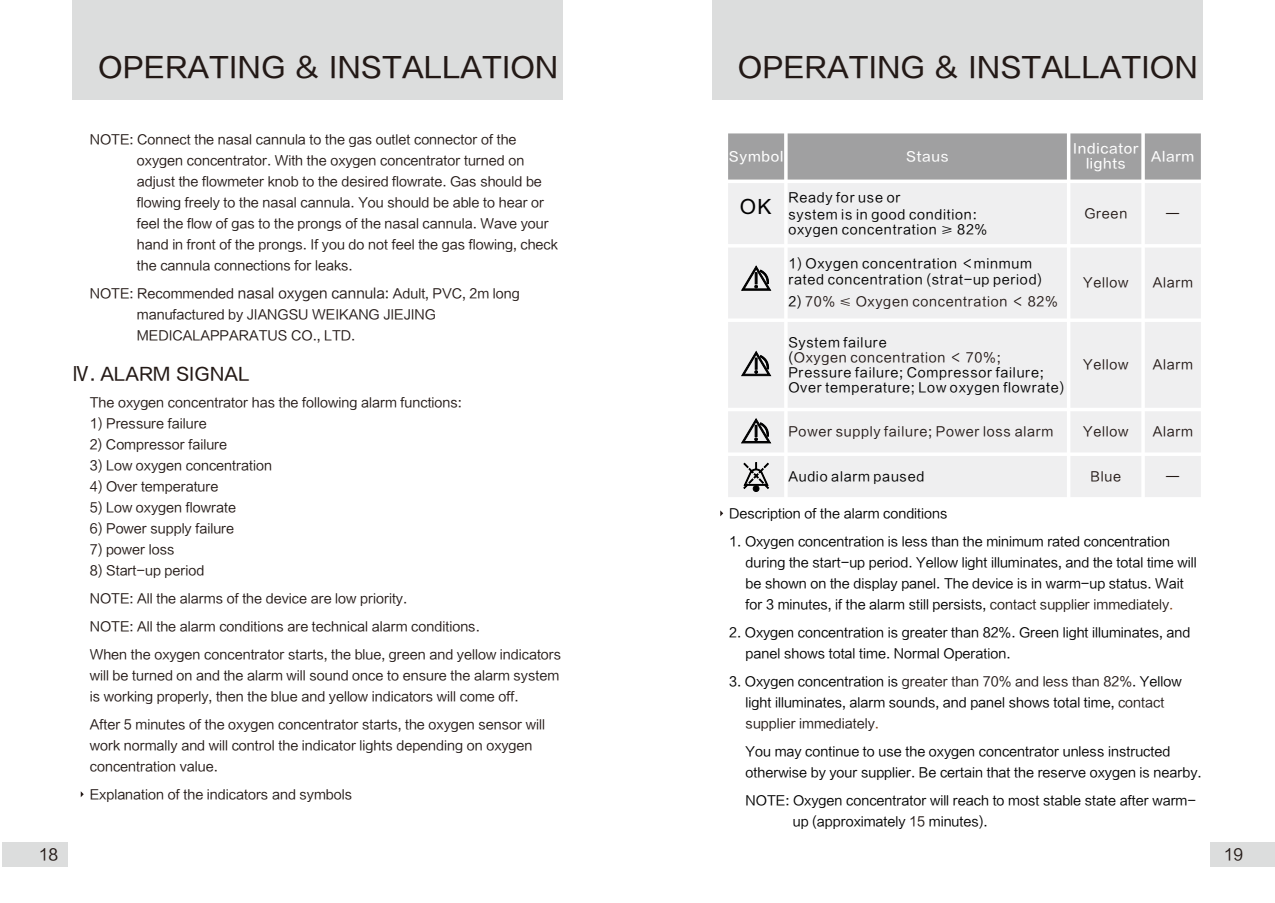
<style>
.page{position:relative;width:1275px;height:903px;background:#fff}
.page>*{position:absolute;margin:0;border:0;box-sizing:border-box;transform-origin:0 0}
.t1{font:28px "FZLTZHUNHK GBK1 0";color:#231916}
.t2{font:21px "Arial";color:#000}
.t3{font:17.5px "FZLTZHUNHK GBK1 0";color:#231916}
.t4{font:15.75px "FZLTHK GBK1 0";color:#231916}
.t5{font:13.12px/21px "FZLTHK GBK1 0";color:#231916}
.t6{font:13.12px/21px "FZLTHK GBK1 0";color:#000}
.t7{font:13.12px/15px "FZLTHK GBK1 0";letter-spacing:.055em;color:#000}
.t8{font:13.12px "FZLTHK GBK1 0";letter-spacing:.055em;color:#231916}
.t9{font:13.12px/15.4px "FZLTZHUNHK GBK1 0";letter-spacing:.055em;color:#fff;text-align:center}
.s1{font-size:14px}
.s2{font-size:12.95px}
.s3{font-family:"FZLTHK GBK1 0"}
.s4{font-family:"FZLTHJW GB1 0"}
.s5{color:#000}
.s6{color:#231916}
.s7{color:#833c0b}
.s8{font-family:"FZLTHJW GB1 0";color:#231916}
</style>
<div class="page">
<div style="left:2px;top:842px;width:65px;height:25px;background:#dcdddd"></div>
<div style="left:1210px;top:842px;width:65px;height:25px;background:#dcdddd"></div>
<svg style="left:720px;top:510px;width:3px;height:6px"></svg>
<svg style="left:81px;top:791px;width:3px;height:6px"></svg>
<div style="left:726px;top:132px;width:60px;height:49px;background:#a0a0a1"></div>
<div style="left:786px;top:132px;width:283px;height:49px;background:#a0a0a1"></div>
<div style="left:1069px;top:132px;width:74px;height:49px;background:#a0a0a1"></div>
<div style="left:1143px;top:132px;width:60px;height:49px;background:#a0a0a1"></div>
<div style="left:726px;top:181px;width:60px;height:65px;background:#efeff0"></div>
<div style="left:786px;top:181px;width:283px;height:65px;background:#efeff0"></div>
<div style="left:1069px;top:181px;width:74px;height:65px;background:#efeff0"></div>
<div style="left:1143px;top:181px;width:60px;height:65px;background:#efeff0"></div>
<div style="left:726px;top:246px;width:60px;height:74px;background:#efeff0"></div>
<div style="left:786px;top:246px;width:283px;height:74px;background:#efeff0"></div>
<div style="left:1069px;top:246px;width:74px;height:74px;background:#efeff0"></div>
<div style="left:1143px;top:246px;width:60px;height:74px;background:#efeff0"></div>
<div style="left:726px;top:320px;width:60px;height:89px;background:#efeff0"></div>
<div style="left:786px;top:320px;width:283px;height:89px;background:#efeff0"></div>
<div style="left:1069px;top:320px;width:74px;height:89px;background:#efeff0"></div>
<div style="left:1143px;top:320px;width:60px;height:89px;background:#efeff0"></div>
<div style="left:726px;top:409px;width:60px;height:45px;background:#efeff0"></div>
<div style="left:786px;top:409px;width:283px;height:45px;background:#efeff0"></div>
<div style="left:1069px;top:409px;width:74px;height:45px;background:#efeff0"></div>
<div style="left:1143px;top:409px;width:60px;height:45px;background:#efeff0"></div>
<div style="left:726px;top:454px;width:60px;height:45px;background:#efeff0"></div>
<div style="left:786px;top:454px;width:283px;height:45px;background:#efeff0"></div>
<div style="left:1069px;top:454px;width:74px;height:45px;background:#efeff0"></div>
<div style="left:1143px;top:454px;width:60px;height:45px;background:#efeff0"></div>
<hr style="left:725px;top:130px;width:3px;height:371px;background:#fff">
<hr style="left:784px;top:130px;width:4px;height:371px;background:#fff">
<hr style="left:1067px;top:130px;width:3px;height:371px;background:#fff">
<hr style="left:1141px;top:130px;width:4px;height:371px;background:#fff">
<hr style="left:1201px;top:130px;width:3px;height:371px;background:#fff">
<hr style="left:725px;top:497px;width:479px;height:4px;background:#fff">
<hr style="left:725px;top:452px;width:479px;height:4px;background:#fff">
<hr style="left:725px;top:408px;width:479px;height:3px;background:#fff">
<hr style="left:725px;top:318px;width:479px;height:4px;background:#fff">
<hr style="left:725px;top:244px;width:479px;height:4px;background:#fff">
<hr style="left:725px;top:180px;width:479px;height:3px;background:#fff">
<hr style="left:725px;top:130px;width:479px;height:3px;background:#fff">
<svg style="left:741px;top:418px;width:30px;height:25px"></svg>
<svg style="left:741px;top:351px;width:30px;height:25px"></svg>
<svg style="left:741px;top:266px;width:30px;height:25px"></svg>
<svg style="left:743px;top:462px;width:27px;height:30px"></svg>
<div style="left:712px;top:0;width:490px;height:99px;background:#dcdddd"></div>
<div style="left:72px;top:0;width:491px;height:99px;background:#dcdddd"></div>
<h1 class="t1" style="left:98px;top:52px;width:462px">OPERATING ＆ INSTALLATION</h1>
<h1 class="t1" style="left:738px;top:52px;width:462px">OPERATING ＆ INSTALLATION</h1>
<p class="t5" style="left:137px;top:129px;width:423px;text-indent:-47px">NOTE: Connect the nasal cannula to the gas outlet connector of the oxygen concentrator. With the oxygen concentrator turned on adjust the flowmeter knob to the desired flowrate. Gas should be flowing freely to the nasal cannula. You should be able to hear or feel the flow of gas to the prongs of the nasal cannula. Wave your hand in front of the prongs. If you do not feel the gas flowing, check the cannula connections for leaks.</p>
<p class="t5" style="left:137px;top:283px;width:384px;text-indent:-47px">NOTE: Recommended <span class="s1">nasal oxygen cannula:</span> Adult<span class="s2">,</span> PVC, 2m long manufactured by JIANGSU WEIKANG JIEJING<br>MEDICALAPPARATUS CO., LTD.</p>
<h3 class="t3" style="left:72px;top:364px;width:179px"><span class="s3">Ⅳ</span>. ALARM SIGNAL</h3>
<p class="t5" style="left:90px;top:392px;width:374px">The oxygen concentrator has the following alarm functions:</p>
<p class="t5" style="left:90px;top:413px;width:118px">1) Pressure failure</p>
<p class="t5" style="left:90px;top:434px;width:139px">2) Compressor failure</p>
<p class="t5" style="left:90px;top:455px;width:184px">3) Low oxygen concentration</p>
<p class="t5" style="left:90px;top:476px;width:130px">4) Over temperature</p>
<p class="t5" style="left:90px;top:497px;width:148px">5) Low oxygen flowrate</p>
<p class="t5" style="left:90px;top:518px;width:146px">6) Power supply failure</p>
<p class="t5" style="left:90px;top:539px;width:86px">7) power loss</p>
<p class="t5" style="left:90px;top:556px;width:473px;line-height:28px">8) Start-up period<br>NOTE: All the alarms of the device are low priority.<br>NOTE: All the alarm conditions are technical alarm conditions.<br>When the oxygen concentrator starts, the blue, green and yellow indicators</p>
<p class="t5" style="left:90px;top:665px;width:471px">will be turned on and the alarm will sound once to ensure the alarm system is working properly, then the blue and yellow indicators will come off.</p>
<p class="t5" style="left:90px;top:714px;width:457px">After 5 minutes of the oxygen concentrator starts, the oxygen sensor will work normally and will control the indicator lights depending on oxygen concentration value.</p>
<p class="t5" style="left:90px;top:784px;width:264px">Explanation of the indicators and symbols</p>
<p class="t9" style="left:729px;top:149px;width:56px">Symbol</p>
<p class="t9" style="left:906px;top:149px;width:44px">Staus</p>
<p class="t9" style="left:1073px;top:141px;width:67px">Indicator lights</p>
<p class="t9" style="left:1151px;top:149px;width:45px">Alarm</p>
<p class="t7" style="left:788px;top:190px;width:190px;line-height:16.4px"><span class="s4">R</span>eady for use or<br>system is in good condition:</p>
<p class="t7" style="left:788px;top:222px;width:200px">oxygen concentration ≥ 82%</p>
<h2 class="t2" style="left:740px;top:198px;width:33px">OK</h2>
<p class="t5" style="left:1084px;top:203px;width:44px">Green</p>
<p class="t5" style="left:1166px;top:203px;width:15px">—</p>
<p class="t7" style="left:788px;top:257px;width:255px">1) Oxygen concentration ＜minmum rated concentration (strat-up period)</p>
<p class="t8" style="left:788px;top:294px;width:271px"><span class="s5">2)</span> 70% ≤ Oxygen concentration ＜ 82%</p>
<p class="t7" style="left:788px;top:335px;width:277px">System failure<br>(<span class="s6">Oxygen concentration ＜ 70%;<br></span>Pressure failure; Compressor failure;<br>Over temperature; Low oxygen flowrate)</p>
<p class="t5" style="left:1083px;top:272px;width:47px">Yellow</p>
<p class="t5" style="left:1153px;top:272px;width:42px">Alarm</p>
<p class="t5" style="left:1083px;top:354px;width:47px">Yellow</p>
<p class="t5" style="left:1153px;top:354px;width:42px">Alarm</p>
<p class="t8" style="left:788px;top:424px;width:266px">Power supply failure; Power loss alarm</p>
<p class="t5" style="left:1083px;top:421px;width:47px">Yellow</p>
<p class="t5" style="left:1153px;top:421px;width:42px">Alarm</p>
<p class="t7" style="left:788px;top:469px;width:137px">Audio alarm paused</p>
<p class="t5" style="left:1090px;top:466px;width:32px">Blue</p>
<p class="t5" style="left:1166px;top:466px;width:15px">—</p>
<p class="t6" style="left:729px;top:503px;width:220px">Description of the alarm conditions</p>
<p class="t6" style="left:746px;top:531px;width:452px;text-indent:-16px">1. Oxygen concentration is less than the minimum rated concentration during the start-up period. Yellow light illuminates, and the total time will be shown on the display panel. The device is in warm-up status. Wait for 3 minutes, if the alarm still persists, <span class="s6">contact supplier immediately</span><span class="s7">.</span></p>
<p class="t6" style="left:746px;top:622px;width:446px;text-indent:-16px">2. Oxygen concentration is greater than 82%. Green light illuminates, and panel shows total time. Normal Operation.</p>
<p class="t6" style="left:746px;top:671px;width:437px;text-indent:-16px">3. Oxygen concentration is <span class="s8">greater than 70% and less than 82%</span>. Yellow light illuminates, alarm sounds, and panel shows total time, <span class="s6">contact supplier immediately</span><span class="s7">.</span></p>
<p class="t6" style="left:746px;top:741px;width:458px">You may continue to use the oxygen concentrator unless instructed otherwise by your supplier. Be certain that the reserve oxygen is nearby.</p>
<p class="t6" style="left:793px;top:790px;width:405px;text-indent:-47px">NOTE: Oxygen concentrator will reach to most stable state after warm&shy;up (approximately <span class="s6">15</span> minutes).</p>
<p class="t4" style="left:39px;top:846px;width:21px">18</p>
<p class="t4" style="left:1224px;top:846px;width:21px">19</p>
</div>
